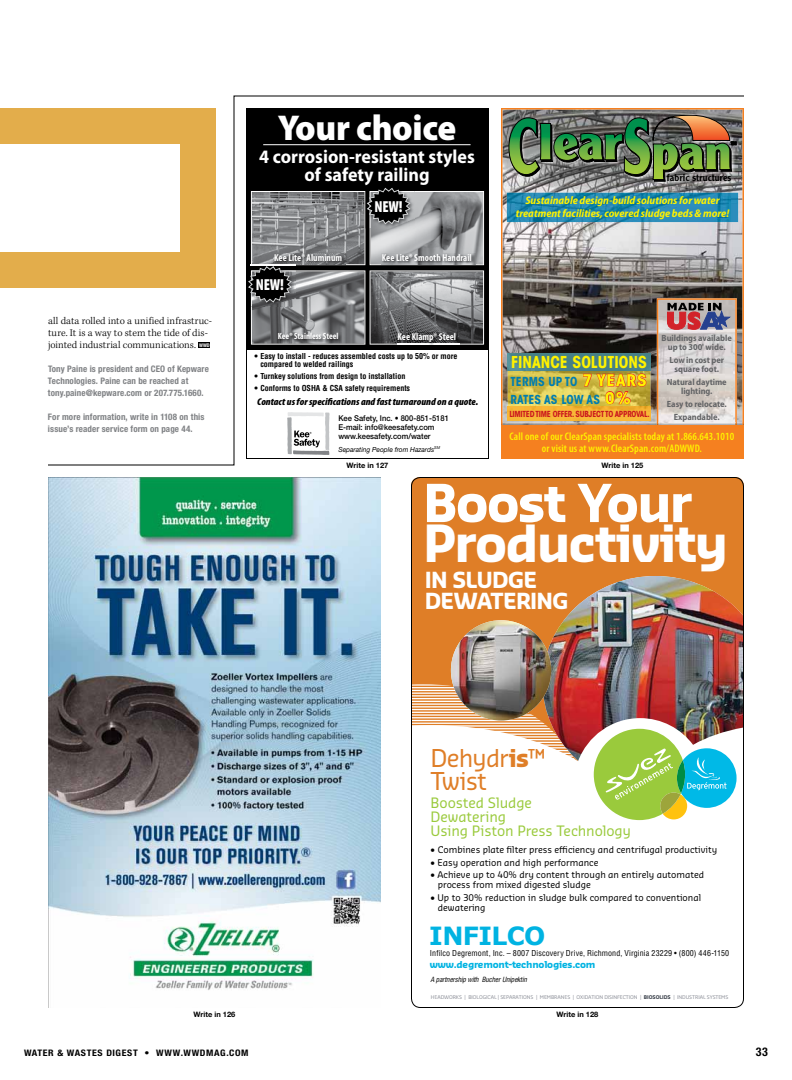
<style>
.page{position:relative;width:792px;height:1080px;background:#fff}
.page>*{position:absolute;margin:0;border:0;box-sizing:border-box;transform-origin:0 0}
.t1{font:700 51px "Sansa Pro";letter-spacing:-.035em;color:#fff}
.t2{font:700 50px "Sansa Pro";letter-spacing:-.035em;color:#fff}
.t3{font:900 36px "Myriad Pro";letter-spacing:-.01em;color:#fff}
.t4{font:700 25px "Verdana";letter-spacing:-.025em;color:#00b3e2}
.t5{font:24px/23px "Sansa Pro";letter-spacing:-.04em;color:#df7e27}
.t6{font:700 21.6px/20.8px "Sansa Pro";letter-spacing:-.04em;color:#fff}
.t7{font:700 19px/18px "Myriad Pro";color:#fff;text-align:center;scale:.95 1}
.t8{font:700 condensed 16.3px "ITC Avant Garde Std";color:#fff200;scale:.96 1}
.t9{font:900 condensed 16px "Myriad Pro";letter-spacing:-.01em;color:#fff;scale:.95 1}
.t10{font:14px/14px "Sansa Pro";letter-spacing:-.01em;color:#9aca3c}
.t11{font:700 condensed 12.3px/17.6px "ITC Avant Garde Std";letter-spacing:.01em;color:#007db0;scale:.96 1}
.t12{font:700 condensed 12px "Helvetica Neue LT Std";color:#000}
.t13{font:italic 700 semi-condensed 11.1px/12.6px "Myriad Pro";letter-spacing:-.005em;color:#fff200;text-align:center}
.t14{font:600 condensed 11px/12px "Myriad Pro";letter-spacing:.01em;color:#fff200;text-align:center}
.t15{font:300 10.5px/12px "Kepler Std";letter-spacing:.005em;color:#000}
.t16{font:italic 900 condensed 10px "Myriad Pro";color:#000;scale:1.05 1}
.t17{font:700 condensed 10px "Myriad Pro";color:#fff}
.t18{font:500 9.8px "Clearface Gothic LT Std";letter-spacing:.01em;color:#000}
.t19{font:700 9.3px "Sansa Pro";letter-spacing:-.025em;color:#00b3e2}
.t20{font:9px/10px "Sansa Pro";color:#000}
.t21{font:700 condensed 9px/12px "Helvetica Neue LT Std";letter-spacing:.01em;color:#808285}
.t22{font:700 semi-condensed 9px/9px "Myriad Pro";letter-spacing:-.005em;color:#636466;text-align:center}
.t23{font:700 condensed 9px "Helvetica Neue LT Std";letter-spacing:.065em;color:#000;scale:1.1 1}
.t24{font:700 condensed 9px "Myriad Pro";color:#fff}
.t25{font:700 condensed 8.3px "ITC Avant Garde Std";letter-spacing:-.03em;color:#ca171e;scale:.96 1}
.t26{font:700 condensed 8px/8px "Helvetica";color:#000}
.t27{font:condensed 8px "Helvetica LT Std";letter-spacing:.02em;color:#000}
.t28{font:500 8px/9px "Helvetica Neue";color:#000;scale:.95 1}
.t29{font:700 7.5px "Helvetica Neue LT Std";color:#000}
.t30{font:italic condensed 7px "Helvetica LT Std";letter-spacing:-.02em;color:#000}
.t31{font:italic 7px "Helvetica Neue";color:#000;scale:.95 1}
.t32{font:5px "Sansa Pro";letter-spacing:-.01em;color:#8c8f98}
.s1{font-family:"Helvetica Neue LT Std";font-weight:700;font-stretch:condensed;font-size:5px;color:#fff}
.s2{font-size:15.9px;color:#fff200}
.s3{font-weight:700}
.s4{font-weight:700;color:#3f454f}
</style>
<div class="page">
<div style="left:411px;top:477px;width:333px;height:310px;background:#df7e27;border-radius:9px"></div>
<hr style="left:411px;top:684px;width:176px;height:1px;background:#fff">
<hr style="left:411px;top:685px;width:176px;height:1px;background:#fff">
<hr style="left:411px;top:688px;width:176px;height:1px;background:#fff">
<hr style="left:411px;top:690px;width:176px;height:1px;background:#fff">
<hr style="left:411px;top:693px;width:176px;height:1px;background:#fff">
<hr style="left:411px;top:696px;width:176px;height:1px;background:#fff">
<hr style="left:411px;top:698px;width:176px;height:1px;background:#fff">
<hr style="left:411px;top:701px;width:176px;height:1px;background:#fff">
<hr style="left:411px;top:704px;width:176px;height:1px;background:#fff">
<hr style="left:411px;top:707px;width:176px;height:1px;background:#fff">
<hr style="left:411px;top:709px;width:176px;height:1px;background:#fff">
<hr style="left:411px;top:712px;width:176px;height:1px;background:#fff">
<hr style="left:411px;top:715px;width:176px;height:1px;background:#fff">
<img style="left:543px;top:576px;width:199px;height:142px">
<svg style="left:413px;top:718px;width:329px;height:102px"></svg>
<img style="left:451px;top:620px;width:100px;height:101px;border-radius:50px">
<svg style="left:48px;top:96px;width:696px;height:370px"></svg>
<img style="left:48px;top:477px;width:333px;height:531px">
<svg style="left:246px;top:350px;width:243px;height:109px"></svg>
<div style="left:246px;top:108px;width:243px;height:242px;background:#000"></div>
<svg style="left:287px;top:412px;width:43px;height:43px"></svg>
<svg style="left:248px;top:187px;width:236px;height:158px;background:#77787a"></svg>
<hr style="left:263px;top:144px;width:208px;height:1px;background:#fff">
<svg style="left:0;top:108px;width:216px;height:180px"></svg>
<p class="t15" style="left:48px;top:315px;width:166px">all data rolled into a unified infrastruc&shy;ture. It is a way to stem the tide of dis&shy;jointed industrial communications. <span class="s1">WWD</span></p>
<p class="t21" style="left:48px;top:363px;width:162px">Tony Paine is president and CEO of Kepware<br>Technologies. Paine can be reached at tony.paine@kepware.com or 207.775.1660.</p>
<p class="t21" style="left:48px;top:411px;width:158px">For more information, write in 1108 on this issue’s reader service form on page 44.</p>
<h3 class="t3" style="left:278px;top:107px;width:180px">Your choice</h3>
<h3 class="t7" style="left:259px;top:147px;width:229px">4 corrosion-resistant styles of safety railing</h3>
<h3 class="t9" style="left:375px;top:198px;width:31px">NEW!</h3>
<p class="t17" style="left:274px;top:251px;width:70px">Kee Lite® Aluminum</p>
<p class="t17" style="left:382px;top:251px;width:92px">Kee Lite® Smooth Handrail</p>
<h3 class="t9" style="left:256px;top:276px;width:31px">NEW!</h3>
<p class="t24" style="left:278px;top:331px;width:62px">Kee® Stainless Steel</p>
<p class="t17" style="left:397px;top:331px;width:60px">Kee Klamp® Steel</p>
<p class="t26" style="left:260px;top:352px;width:199px;text-indent:-6px">• Easy to install - reduces assembled costs up to 50% or more compared to welded railings</p>
<p class="t26" style="left:254px;top:372px;width:152px">• Turnkey solutions from design to installation</p>
<p class="t26" style="left:254px;top:384px;width:157px">• Conforms to OSHA &amp; CSA safety requirements</p>
<p class="t16" style="left:257px;top:397px;width:212px">Contact us for specifications and fast turnaround on a quote.</p>
<p class="t28" style="left:338px;top:413px;width:118px">Kee Safety, Inc. • 800-851-5181<br>E-mail: info@keesafety.com www.keesafety.com/water</p>
<p class="t31" style="left:338px;top:445px;width:109px">Separating People from Hazards<sup>SM</sup></p>
<p class="t29" style="left:347px;top:460px;width:43px">Write in 127</p>
<p class="t18" style="left:667px;top:172px;width:66px">fabric structures</p>
<p class="t13" style="left:516px;top:195px;width:215px">Sustainable design-build solutions for water treatment facilities, covered sludge beds &amp; more!</p>
<h3 class="t8" style="left:511px;top:352px;width:143px">FINANCE SOLUTIONS</h3>
<h3 class="t11" style="left:511px;top:373px;width:143px">TERMS UP TO <span class="s2">7 YEARS<br></span>RATES AS LOW AS <span class="s2">0%</span></h3>
<p class="t25" style="left:509px;top:408px;width:148px">LIMITED TIME OFFER. SUBJECT TO APPROVAL.</p>
<p class="t22" style="left:662px;top:334px;width:72px">Buildings available up to 300' wide.</p>
<p class="t22" style="left:670px;top:356px;width:56px">Low in cost per square foot.</p>
<p class="t22" style="left:667px;top:378px;width:61px">Natural daytime lighting.</p>
<p class="t22" style="left:667px;top:398px;width:61px;line-height:13px">Easy to relocate.<br>Expandable.</p>
<p class="t14" style="left:510px;top:430px;width:226px">Call one of our ClearSpan specialists today at 1.866.643.1010 or visit us at www.ClearSpan.com/ADWWD.</p>
<p class="t29" style="left:602px;top:460px;width:43px">Write in 125</p>
<h1 class="t1" style="left:423px;top:469px;width:270px">Boost Your</h1>
<h2 class="t2" style="left:423px;top:510px;width:307px">Productivity</h2>
<h3 class="t6" style="left:425px;top:569px;width:145px">IN SLUDGE<br>DEWATERING</h3>
<p class="t29" style="left:194px;top:1009px;width:43px">Write in 126</p>
<h3 class="t5" style="left:431px;top:746px;width:117px">Dehydr<span class="s3">is</span>™<br>Twist</h3>
<h3 class="t10" style="left:431px;top:795px;width:202px">Boosted Sludge<br>Dewatering<br>Using Piston Press Technology</h3>
<p class="t20" style="left:431px;top:844px;width:288px">• Combines plate filter press efficiency and centrifugal productivity</p>
<p class="t20" style="left:431px;top:857px;width:169px">• Easy operation and high performance</p>
<p class="t20" style="left:438px;top:870px;width:268px;text-indent:-7px">• Achieve up to 40% dry content through an entirely automated process from mixed digested sludge</p>
<p class="t20" style="left:438px;top:893px;width:265px;text-indent:-7px">• Up to 30% reduction in sludge bulk compared to conventional dewatering</p>
<h3 class="t4" style="left:429px;top:920px;width:118px">INFILCO</h3>
<p class="t27" style="left:430px;top:948px;width:301px">Infilco Degremont, Inc. – 8007 Discovery Drive, Richmond, Virginia 23229 • (800) 446-1150</p>
<p class="t30" style="left:431px;top:975px;width:98px">A partnership with Bucher Unipektin</p>
<p class="t19" style="left:430px;top:958px;width:167px">www.degremont-technologies.com</p>
<p class="t32" style="left:431px;top:994px;width:299px">HEADWORKS | BIOLOGICAL | SEPARATIONS | MEMBRANES | OXIDATION DISINFECTION | <span class="s4">BIOSOLIDS</span> | INDUSTRIAL SYSTEMS</p>
<p class="t29" style="left:557px;top:1009px;width:43px">Write in 128</p>
<p class="t23" style="left:24px;top:1047px;width:153px">Water &amp; Wastes Digest • Www.wwd</p>
<p class="t23" style="left:206px;top:1047px;width:40px">mag.com</p>
<h3 class="t12" style="left:756px;top:1044px;width:14px">33</h3>
</div>
